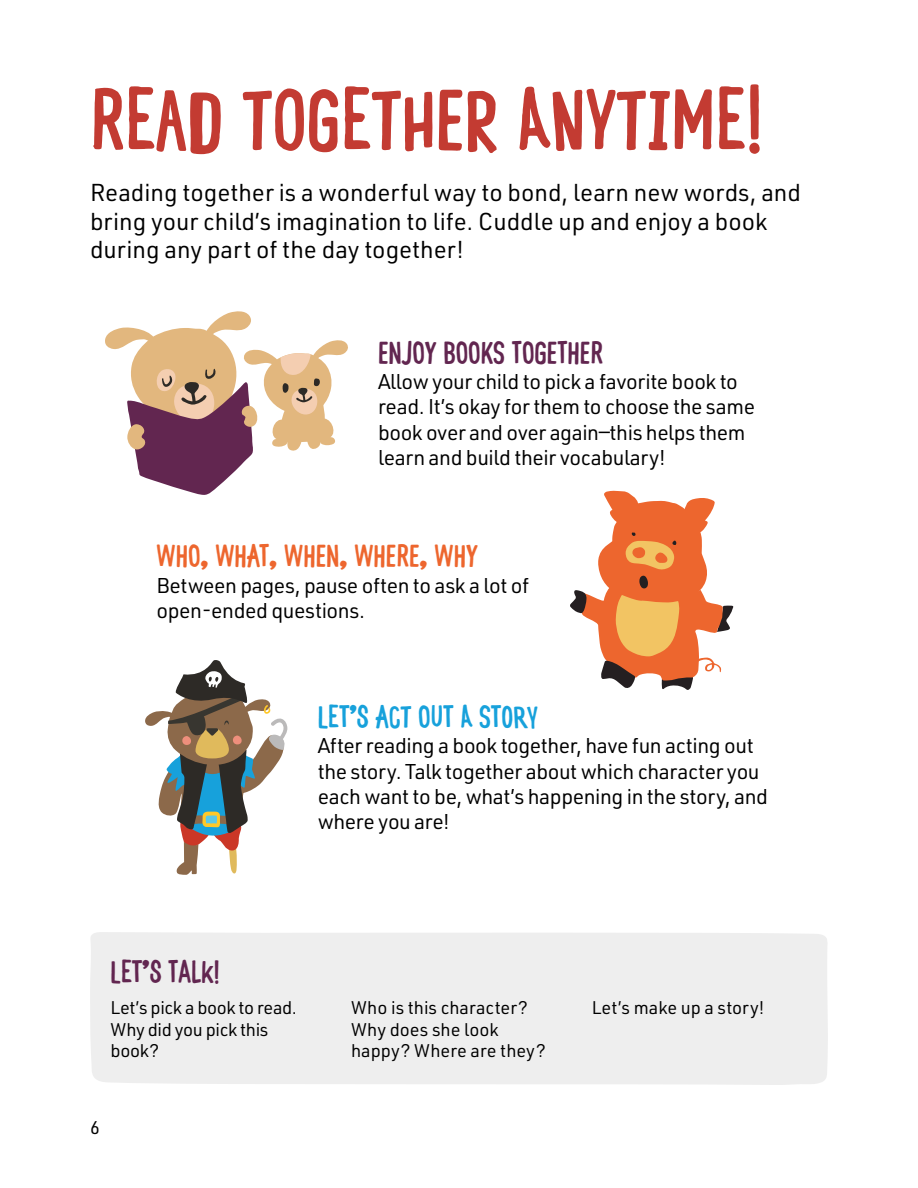
<style>
.page{position:relative;width:918px;height:1188px;background:#fff}
.page>*{position:absolute;margin:0;border:0;box-sizing:border-box;transform-origin:0 0}
.t1{font:82.5px "TRS Hand F Bold";color:#c33b32}
.t2{font:30px "TRS Hand F Bold";color:#622650}
.t3{font:30px "TRS Hand F Bold";color:#ed662e}
.t4{font:30px "TRS Hand F Bold";color:#17a1db}
.t5{font:24px/28.8px "URWDIN";color:#000}
.t6{font:21px/25.2px "URWDIN";letter-spacing:-.02em;color:#000}
.t7{font:18px/21.6px "URWDIN";color:#000}
.t8{font:18px/21.6px "URWDIN";letter-spacing:-.02em;color:#000}
</style>
<div class="page">
<svg style="left:105px;top:311px;width:243px;height:184px"></svg>
<svg style="left:570px;top:491px;width:164px;height:199px"></svg>
<svg style="left:145px;top:660px;width:143px;height:215px"></svg>
<div style="left:90px;top:932px;width:738px;height:153px;background:#eee"></div>
<h1 class="t1" style="left:90px;top:71px;width:675px">READ TOGETHER ANYTIME!</h1>
<p class="t5" style="left:90px;top:177px;width:713px">Reading together is a wonderful way to bond, learn new words, and bring your child’s imagination to life. Cuddle up and enjoy a book during any part of the day together!</p>
<h2 class="t2" style="left:378px;top:335px;width:226px">ENJOY BOOKS TOGETHER</h2>
<p class="t6" style="left:378px;top:368px;width:379px">Allow your child to pick a favorite book to read. It’s okay for them to choose the same book over and over again—this helps them learn and build their vocabulary!</p>
<h2 class="t3" style="left:157px;top:538px;width:323px">WHO, WHAT, WHEN, WHERE, WHY</h2>
<p class="t6" style="left:157px;top:572px;width:374px">Between pages, pause often to ask a lot of open-ended questions.</p>
<h2 class="t4" style="left:318px;top:699px;width:222px">LET’S ACT OUT A STORY</h2>
<p class="t6" style="left:318px;top:733px;width:452px">After reading a book together, have fun acting out the story. Talk together about which character you each want to be, what’s happening in the story, and where you are!</p>
<h2 class="t2" style="left:111px;top:953px;width:111px">LET’S TALK!</h2>
<p class="t8" style="left:111px;top:996px;width:188px">Let’s pick a book to read.<br>Why did you pick this book?</p>
<p class="t7" style="left:351px;top:996px;width:196px">Who is this character?<br>Why does she look happy? Where are they?</p>
<p class="t7" style="left:592px;top:996px;width:174px">Let’s make up a story!</p>
<p class="t7" style="left:90px;top:1116px;width:11px">6</p>
</div>
